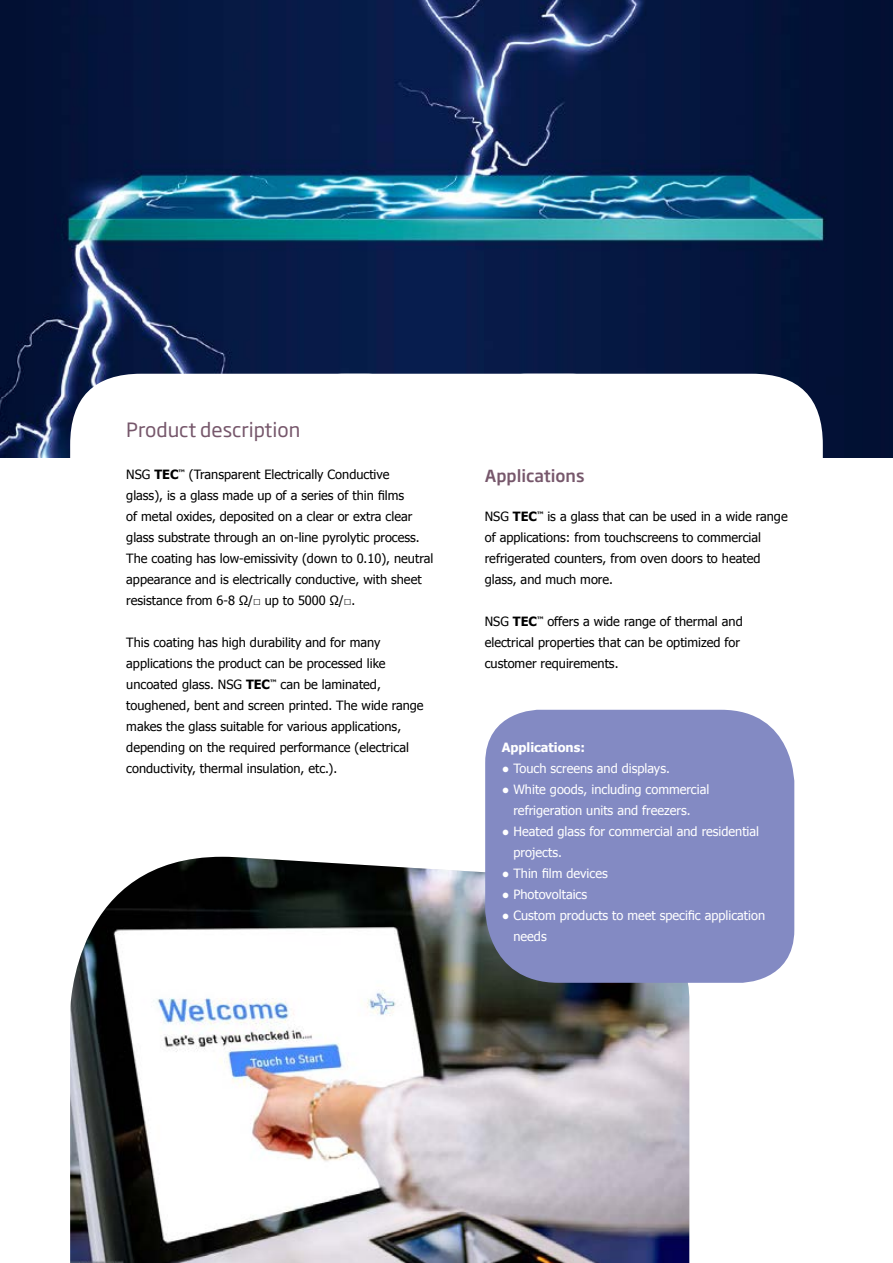
<style>
.page{position:relative;width:893px;height:1263px;background:#fff}
.page>*{position:absolute;margin:0;border:0;box-sizing:border-box;transform-origin:0 0}
.t1{font:19.5px "Soho Gothic Pro";color:#76576b}
.t2{font:500 16.5px "Soho Gothic Pro";color:#76576b}
.t3{font:12.75px/21px "Tahoma";color:#000}
.t4{font:12.75px/21px "Tahoma";color:#fff}
.t5{font:700 12.75px "Tahoma";color:#fff}
.s1{font-weight:700}
</style>
<div class="page">
<img style="left:70px;top:856px;width:619px;height:407px">
<img style="left:70px;top:857px;width:619px;height:155px">
<img style="left:0;top:0;width:893px;height:458px">
<div style="left:70px;top:374px;width:366px;height:365px;background:#fff;border-radius:71px"></div>
<div style="left:457px;top:374px;width:366px;height:365px;background:#fff;border-radius:71px"></div>
<div style="left:274px;top:374px;width:366px;height:365px;background:#fff;border-radius:71px"></div>
<div style="left:485px;top:710px;width:309px;height:273px;background:#838ac3"></div>
<h1 class="t1" style="left:126px;top:414px;width:176px">Product description</h1>
<p class="t3" style="left:126px;top:463px;width:308px">NSG <span class="s1">TEC</span><sup>™</sup> (Transparent Electrically Conductive<br>glass), is a glass made up of a series of thin films<br>of metal oxides, deposited on a clear or extra clear glass substrate through an on-line pyrolytic process.<br>The coating has low-emissivity (down to 0.10), neutral appearance and is electrically conductive, with sheet resistance from 6-8 Ω/□ up to 5000 Ω/□.</p>
<p class="t3" style="left:126px;top:631px;width:299px">This coating has high durability and for many applications the product can be processed like uncoated glass. NSG <span class="s1">TEC</span><sup>™</sup> can be laminated, toughened, bent and screen printed. The wide range makes the glass suitable for various applications, depending on the required performance (electrical conductivity, thermal insulation, etc.).</p>
<p class="t2" style="left:485px;top:463px;width:101px">Applications</p>
<p class="t3" style="left:485px;top:505px;width:304px">NSG <span class="s1">TEC</span><sup>™</sup> is a glass that can be used in a wide range of applications: from touchscreens to commercial refrigerated counters, from oven doors to heated glass, and much more.</p>
<p class="t3" style="left:485px;top:610px;width:259px">NSG <span class="s1">TEC</span><sup>™</sup> offers a wide range of thermal and electrical properties that can be optimized for customer requirements.</p>
<p class="t5" style="left:502px;top:738px;width:85px">Applications:</p>
<p class="t4" style="left:502px;top:757px;width:170px">● Touch screens and displays.</p>
<p class="t4" style="left:502px;top:778px;width:209px;text-align:center">● White goods, including commercial refrigeration units and freezers.</p>
<p class="t4" style="left:513px;top:820px;width:247px;text-indent:-12px">● Heated glass for commercial and residential projects.</p>
<p class="t4" style="left:502px;top:862px;width:107px">● Thin film devices</p>
<p class="t4" style="left:502px;top:883px;width:87px">● Photovoltaics</p>
<p class="t4" style="left:513px;top:904px;width:253px;text-indent:-12px">● Custom products to meet specific application needs</p>
</div>
